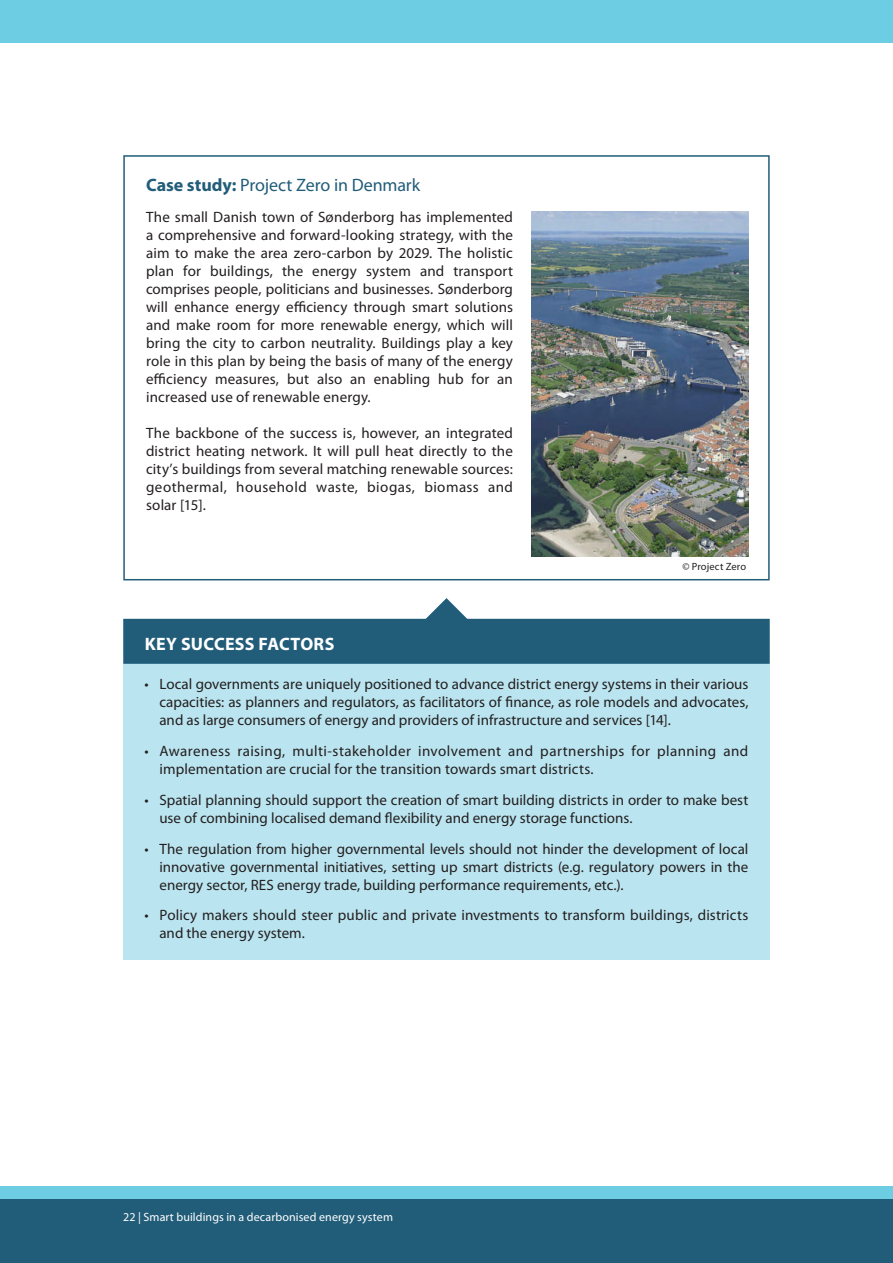
<style>
.page{position:relative;width:893px;height:1263px;background:#fff}
.page>*{position:absolute;margin:0;border:0;box-sizing:border-box;transform-origin:0 0}
.t1{font:18px "Myriad Pro";letter-spacing:-.01em;color:#215d79}
.t2{font:700 18px "Myriad Pro";letter-spacing:.015em;color:#fff}
.t3{font:15px/18px "Myriad Pro";letter-spacing:.005em;color:#231f20;text-align:justify}
.t4{font:15px/18px "Myriad Pro";letter-spacing:.025em;color:#231f20}
.t5{font:12px "Myriad Pro";letter-spacing:.01em;color:#fff}
.t6{font:10.5px "Myriad Pro";letter-spacing:.01em;color:#231f20}
.s1{font-weight:700}
</style>
<div class="page">
<div style="left:0;top:1199px;width:893px;height:64px;background:#215d79"></div>
<div style="left:0;top:0;width:893px;height:43px;background:#6dcde3"></div>
<div style="left:0;top:1186px;width:893px;height:13px;background:#6dcde3"></div>
<div style="left:123px;top:155px;width:647px;height:425px;border:2px solid #215d79"></div>
<div style="left:123px;top:619px;width:647px;height:341px;background:#bae4ef"></div>
<div style="left:123px;top:619px;width:647px;height:45px;background:#215d79"></div>
<img style="left:531px;top:212px;width:217px;height:344px">
<svg style="left:425px;top:598px;width:43px;height:21px"></svg>
<p class="t1" style="left:146px;top:174px;width:276px"><span class="s1">Case study:</span> Project Zero in Denmark</p>
<p class="t3" style="left:146px;top:208px;width:368px">The small Danish town of Sønderborg has implemented a comprehensive and forward-looking strategy, with the aim to make the area zero-carbon by 2029. The holistic plan for buildings, the energy system and transport comprises people, politicians and businesses. Sønderborg will enhance energy efficiency through smart solutions and make room for more renewable energy, which will bring the city to carbon neutrality. Buildings play a key role in this plan by being the basis of many of the energy efficiency measures, but also an enabling hub for an increased use of renewable energy.</p>
<p class="t3" style="left:146px;top:424px;width:368px">The backbone of the success is, however, an integrated district heating network. It will pull heat directly to the city’s buildings from several matching renewable sources: geothermal, household waste, biogas, biomass and solar [15].</p>
<p class="t6" style="left:682px;top:560px;width:65px">© Project Zero</p>
<p class="t2" style="left:145px;top:632px;width:191px">KEY SUCCESS FACTORS</p>
<p class="t3" style="left:159px;top:675px;width:590px;text-indent:-15px">• Local governments are uniquely positioned to advance district energy systems in their various capacities: as planners and regulators, as facilitators of finance, as role models and advocates, and as large consumers of energy and providers of infrastructure and services [14].</p>
<p class="t4" style="left:159px;top:742px;width:590px;text-indent:-15px">• Awareness raising, multi-stakeholder involvement and partnerships for planning and implementation are crucial for the transition towards smart districts.</p>
<p class="t3" style="left:159px;top:790px;width:590px;text-indent:-15px">• Spatial planning should support the creation of smart building districts in order to make best use of combining localised demand flexibility and energy storage functions.</p>
<p class="t3" style="left:159px;top:839px;width:590px;text-indent:-15px">• The regulation from higher governmental levels should not hinder the development of local innovative governmental initiatives, setting up smart districts (e.g. regulatory powers in the energy sector, RES energy trade, building performance requirements, etc.).</p>
<p class="t3" style="left:159px;top:906px;width:590px;text-indent:-15px">• Policy makers should steer public and private investments to transform buildings, districts and the energy system.</p>
<p class="t5" style="left:123px;top:1209px;width:271px">22 | Smart buildings in a decarbonised energy system</p>
</div>
